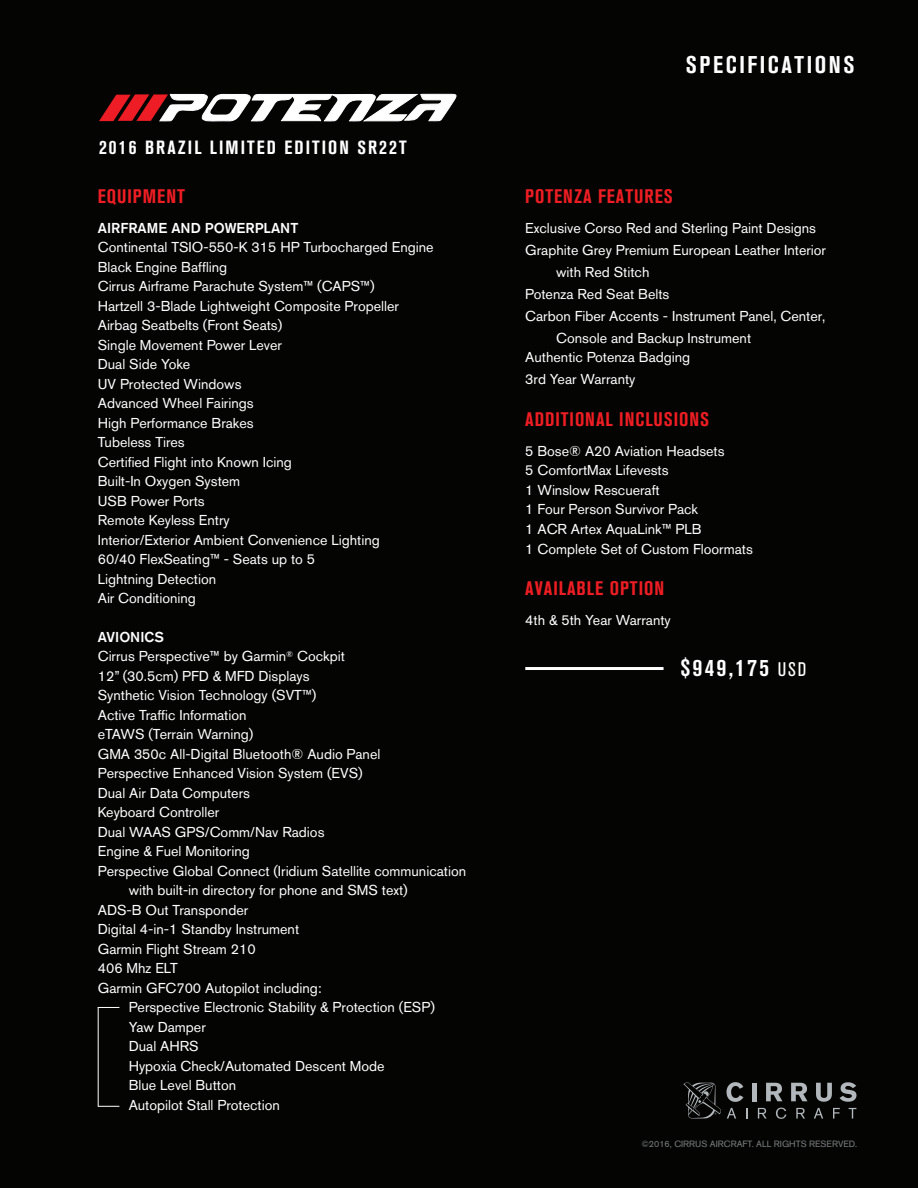
<style>
.page{position:relative;width:918px;height:1188px;background:#040503}
.page>*{position:absolute;margin:0;border:0;box-sizing:border-box;transform-origin:0 0}
.t1{font:700 condensed 24px "Akzidenz Grotesk BQ";letter-spacing:.11em;color:#fff}
.t2{font:700 condensed 19.5px "Akzidenz Grotesk BQ";letter-spacing:.05em;color:#ee1d23}
.t3{font:700 condensed 19.05px "Akzidenz Grotesk BQ";letter-spacing:.11em;color:#fff}
.t4{font:14.25px/19.5px "Akzidenz Grotesk BQ";color:#fff}
.t5{font:500 14.25px "Akzidenz Grotesk BQ";color:#fff}
.t6{font:9px "Akzidenz Grotesk BQ";color:#7a7c7f}
.s1{font-size:19.65px}
.s2{font-size:18.75px}
.s3{font-size:19.8px}
.s4{font-weight:400;font-size:19.5px}
</style>
<div class="page">
<svg style="left:99px;top:1007px;width:20px;height:1px"></svg>
<hr style="left:98px;top:1007px;width:1px;height:99px;background:#fff">
<svg style="left:98px;top:1106px;width:21px;height:1px"></svg>
<div style="left:752px;top:1083px;width:5px;height:18px;background:#b2b7bb"></div>
<svg style="left:766px;top:1083px;width:16px;height:18px"></svg>
<svg style="left:791px;top:1083px;width:17px;height:18px"></svg>
<svg style="left:816px;top:1083px;width:16px;height:19px"></svg>
<svg style="left:840px;top:1082px;width:16px;height:20px"></svg>
<svg style="left:758px;top:1108px;width:9px;height:11px"></svg>
<svg style="left:776px;top:1108px;width:10px;height:11px"></svg>
<svg style="left:796px;top:1108px;width:9px;height:11px"></svg>
<svg style="left:814px;top:1108px;width:9px;height:11px"></svg>
<svg style="left:833px;top:1108px;width:7px;height:11px"></svg>
<svg style="left:849px;top:1108px;width:7px;height:11px"></svg>
<svg style="left:683px;top:1082px;width:64px;height:37px;background:#272928"></svg>
<svg style="left:99px;top:84px;width:359px;height:37px"></svg>
<hr style="left:525px;top:667px;width:139px;height:3px;background:#fff">
<h3 class="t3" style="left:99px;top:136px;width:309px"><span class="s1">2016</span> BRAZIL LIMITED EDITION <span class="s2">S</span>R<span class="s3">22</span>T</h3>
<h2 class="t2" style="left:98px;top:186px;width:89px">EQUIPMENT</h2>
<p class="t5" style="left:98px;top:219px;width:202px">AIRFRAME AND POWERPLANT</p>
<p class="t4" style="left:98px;top:238px;width:337px">Continental TSIO-550-K 315 HP Turbocharged Engine<br>Black Engine Baffling<br>Cirrus Airframe Parachute System™ (CAPS™)<br>Hartzell 3-Blade Lightweight Composite Propeller<br>Airbag Seatbelts (Front Seats)<br>Single Movement Power Lever<br>Dual Side Yoke<br>UV Protected Windows<br>Advanced Wheel Fairings<br>High Performance Brakes<br>Tubeless Tires<br>Certified Flight into Known Icing<br>Built-In Oxygen System<br>USB Power Ports<br>Remote Keyless Entry<br>Interior/Exterior Ambient Convenience Lighting<br>60/40 FlexSeating™ - Seats up to 5<br>Lightning Detection<br>Air Conditioning</p>
<p class="t5" style="left:98px;top:628px;width:68px">AVIONICS</p>
<p class="t4" style="left:98px;top:646px;width:249px">Cirrus Perspective™ by Garmin<sup>®</sup> Cockpit</p>
<p class="t4" style="left:98px;top:666px;width:213px">12” (30.5cm) PFD &amp; MFD Displays</p>
<p class="t4" style="left:98px;top:686px;width:220px">Synthetic Vision Technology (SVT™)</p>
<p class="t4" style="left:98px;top:705px;width:150px">Active Traffic Information</p>
<p class="t4" style="left:98px;top:725px;width:157px">eTAWS (Terrain Warning)</p>
<p class="t4" style="left:98px;top:744px;width:284px">GMA 350c All-Digital Bluetooth® Audio Panel</p>
<p class="t4" style="left:98px;top:764px;width:266px">Perspective Enhanced Vision System (EVS)</p>
<p class="t4" style="left:98px;top:783px;width:154px">Dual Air Data Computers</p>
<p class="t4" style="left:98px;top:802px;width:123px">Keyboard Controller</p>
<p class="t4" style="left:98px;top:822px;width:228px">Dual WAAS GPS/Comm/Nav Radios</p>
<p class="t4" style="left:98px;top:841px;width:154px">Engine &amp; Fuel Monitoring</p>
<p class="t4" style="left:98px;top:861px;width:370px">Perspective Global Connect (Iridium Satellite communication</p>
<p class="t4" style="left:129px;top:880px;width:281px">with built-in directory for phone and SMS text)</p>
<p class="t4" style="left:98px;top:900px;width:152px">ADS-B Out Transponder</p>
<p class="t4" style="left:98px;top:919px;width:203px">Digital 4-in-1 Standby Instrument</p>
<p class="t4" style="left:98px;top:939px;width:159px">Garmin Flight Stream 210</p>
<p class="t4" style="left:98px;top:958px;width:82px">406 Mhz ELT</p>
<p class="t4" style="left:98px;top:978px;width:226px">Garmin GFC700 Autopilot including:</p>
<p class="t4" style="left:129px;top:997px;width:308px">Perspective Electronic Stability &amp; Protection (ESP)</p>
<p class="t4" style="left:129px;top:1017px;width:79px">Yaw Damper</p>
<p class="t4" style="left:129px;top:1036px;width:72px">Dual AHRS</p>
<p class="t4" style="left:129px;top:1056px;width:257px">Hypoxia Check/Automated Descent Mode</p>
<p class="t4" style="left:129px;top:1075px;width:109px">Blue Level Button</p>
<p class="t4" style="left:129px;top:1095px;width:153px">Autopilot Stall Protection</p>
<h1 class="t1" style="left:686px;top:51px;width:170px">SPECIFICATIONS</h1>
<h2 class="t2" style="left:525px;top:186px;width:149px">POTENZA FEATURES</h2>
<p class="t4" style="left:525px;top:218px;width:292px">Exclusive Corso Red and Sterling Paint Designs</p>
<p class="t4" style="left:525px;top:240px;width:302px">Graphite Grey Premium European Leather Interior</p>
<p class="t4" style="left:556px;top:262px;width:95px">with Red Stitch</p>
<p class="t4" style="left:525px;top:284px;width:146px">Potenza Red Seat Belts</p>
<p class="t4" style="left:525px;top:306px;width:302px">Carbon Fiber Accents - Instrument Panel, Center,</p>
<p class="t4" style="left:556px;top:328px;width:196px">Console and Backup Instrument</p>
<p class="t4" style="left:525px;top:346px;width:166px;line-height:21.9px">Authentic Potenza Badging<br>3rd Year Warranty</p>
<h2 class="t2" style="left:525px;top:408px;width:185px">ADDITIONAL INCLUSIONS</h2>
<p class="t4" style="left:525px;top:441px;width:229px">5 Bose® A20 Aviation Headsets<br>5 ComfortMax Lifevests<br>1 Winslow Rescueraft<br>1 Four Person Survivor Pack<br>1 ACR Artex AquaLink™ PLB<br>1 Complete Set of Custom Floormats</p>
<h2 class="t2" style="left:525px;top:578px;width:140px">AVAILABLE OPTION</h2>
<p class="t4" style="left:525px;top:610px;width:147px">4th &amp; 5th Year Warranty</p>
<h1 class="t1" style="left:681px;top:654px;width:127px">$949,175 <span class="s4">USD</span></h1>
<p class="t6" style="left:641px;top:1139px;width:218px">©2016, CIRRUS AIRCRAFT. ALL RIGHTS RESERVED.</p>
</div>
